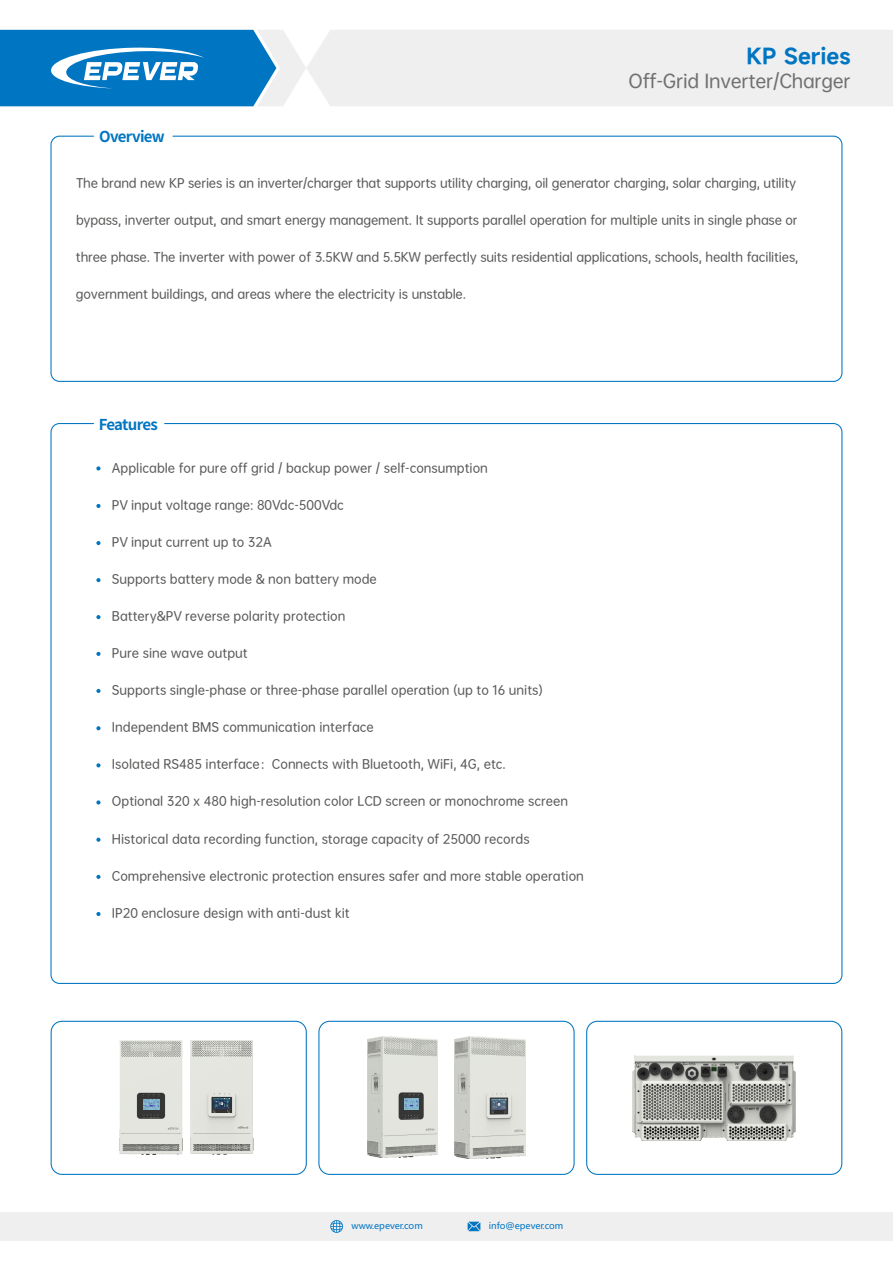
<style>
.page{position:relative;width:893px;height:1263px;background:#fff}
.page>*{position:absolute;margin:0;border:0;box-sizing:border-box;transform-origin:0 0}
.t1{font:600 21px "Mi Sans";color:#0075c2}
.t2{font:18px "OPPO Sans M";letter-spacing:-.015em;color:#717171}
.t3{font:700 15px "Source Han Sans SC";letter-spacing:-.045em;color:#0075c2}
.t4{font:12px "OPPO Sans M";color:#595857}
.t5{font:9px "Microsoft Ya Hei";color:#0075c2}
</style>
<div class="page">
<div style="left:0;top:1212px;width:893px;height:28px;background:#efeff0"></div>
<svg style="left:468px;top:1222px;width:12px;height:9px"></svg>
<svg style="left:330px;top:1220px;width:13px;height:13px"></svg>
<svg style="left:0;top:30px;width:893px;height:76px"></svg>
<svg style="left:96px;top:466px;width:5px;height:4px"></svg>
<svg style="left:96px;top:504px;width:5px;height:4px"></svg>
<svg style="left:96px;top:541px;width:5px;height:4px"></svg>
<svg style="left:96px;top:578px;width:5px;height:4px"></svg>
<svg style="left:96px;top:615px;width:5px;height:4px"></svg>
<svg style="left:96px;top:652px;width:5px;height:4px"></svg>
<svg style="left:96px;top:689px;width:5px;height:4px"></svg>
<svg style="left:96px;top:726px;width:5px;height:4px"></svg>
<svg style="left:96px;top:763px;width:5px;height:4px"></svg>
<svg style="left:96px;top:800px;width:5px;height:4px"></svg>
<svg style="left:96px;top:838px;width:5px;height:4px"></svg>
<svg style="left:96px;top:875px;width:5px;height:4px"></svg>
<svg style="left:96px;top:912px;width:5px;height:4px"></svg>
<div style="left:50px;top:136px;width:792px;height:246px;border:1px solid #0075c2;border-radius:9px"></div>
<div style="left:51px;top:1021px;width:256px;height:154px;border:1px solid #0075c2;border-radius:11px"></div>
<div style="left:318px;top:1021px;width:257px;height:154px;border:1px solid #0075c2;border-radius:11px"></div>
<div style="left:586px;top:1021px;width:256px;height:154px;border:1px solid #0075c2;border-radius:11px"></div>
<img style="left:190px;top:1041px;width:63px;height:114px">
<img style="left:120px;top:1041px;width:63px;height:114px">
<img style="left:143px;top:1099px;width:16px;height:10px">
<img style="left:455px;top:1037px;width:70px;height:121px">
<img style="left:368px;top:1037px;width:70px;height:120px">
<img style="left:404px;top:1099px;width:14px;height:10px">
<img style="left:633px;top:1055px;width:163px;height:85px">
<h1 class="t1" style="left:746px;top:45px;width:106px">KP Series</h1>
<h2 class="t2" style="left:629px;top:72px;width:224px">Off-Grid Inverter/Charger</h2>
<p class="t3" style="left:99px;top:129px;width:67px">Overview</p>
<p class="t4" style="left:76px;top:177px;width:722px">The brand new KP series is an inverter/charger that supports utility charging, oil generator charging, solar charging, utility</p>
<p class="t4" style="left:76px;top:214px;width:723px">bypass, inverter output, and smart energy management. It supports parallel operation for multiple units in single phase or</p>
<p class="t4" style="left:76px;top:251px;width:724px">three phase. The inverter with power of 3.5KW and 5.5KW perfectly suits residential applications, schools, health facilities,</p>
<p class="t4" style="left:76px;top:288px;width:392px">government buildings, and areas where the electricity is unstable.</p>
<p class="t3" style="left:99px;top:417px;width:61px">Features</p>
<p class="t4" style="left:112px;top:461px;width:377px">Applicable for pure off grid / backup power / self-consumption</p>
<p class="t4" style="left:112px;top:499px;width:234px">PV input voltage range: 80Vdc-500Vdc</p>
<p class="t4" style="left:112px;top:536px;width:161px">PV input current up to 32A</p>
<p class="t4" style="left:112px;top:573px;width:266px">Supports battery mode &amp; non battery mode</p>
<p class="t4" style="left:112px;top:610px;width:235px">Battery&amp;PV reverse polarity protection</p>
<p class="t4" style="left:112px;top:646px;width:137px">Pure sine wave output</p>
<p class="t4" style="left:112px;top:684px;width:433px">Supports single-phase or three-phase parallel operation (up to 16 units)</p>
<p class="t4" style="left:112px;top:721px;width:263px">Independent BMS communication interface</p>
<p class="t4" style="left:112px;top:758px;width:395px">Isolated RS485 interface：Connects with Bluetooth, WiFi, 4G, etc.</p>
<p class="t4" style="left:112px;top:795px;width:458px">Optional 320 x 480 high-resolution color LCD screen or monochrome screen</p>
<p class="t4" style="left:112px;top:832px;width:419px">Historical data recording function, storage capacity of 25000 records</p>
<p class="t4" style="left:112px;top:870px;width:473px">Comprehensive electronic protection ensures safer and more stable operation</p>
<p class="t4" style="left:112px;top:907px;width:239px">IP20 enclosure design with anti-dust kit</p>
<p class="t5" style="left:352px;top:1222px;width:73px">www.epever.com</p>
<p class="t5" style="left:489px;top:1222px;width:76px">info@epever.com</p>
</div>
